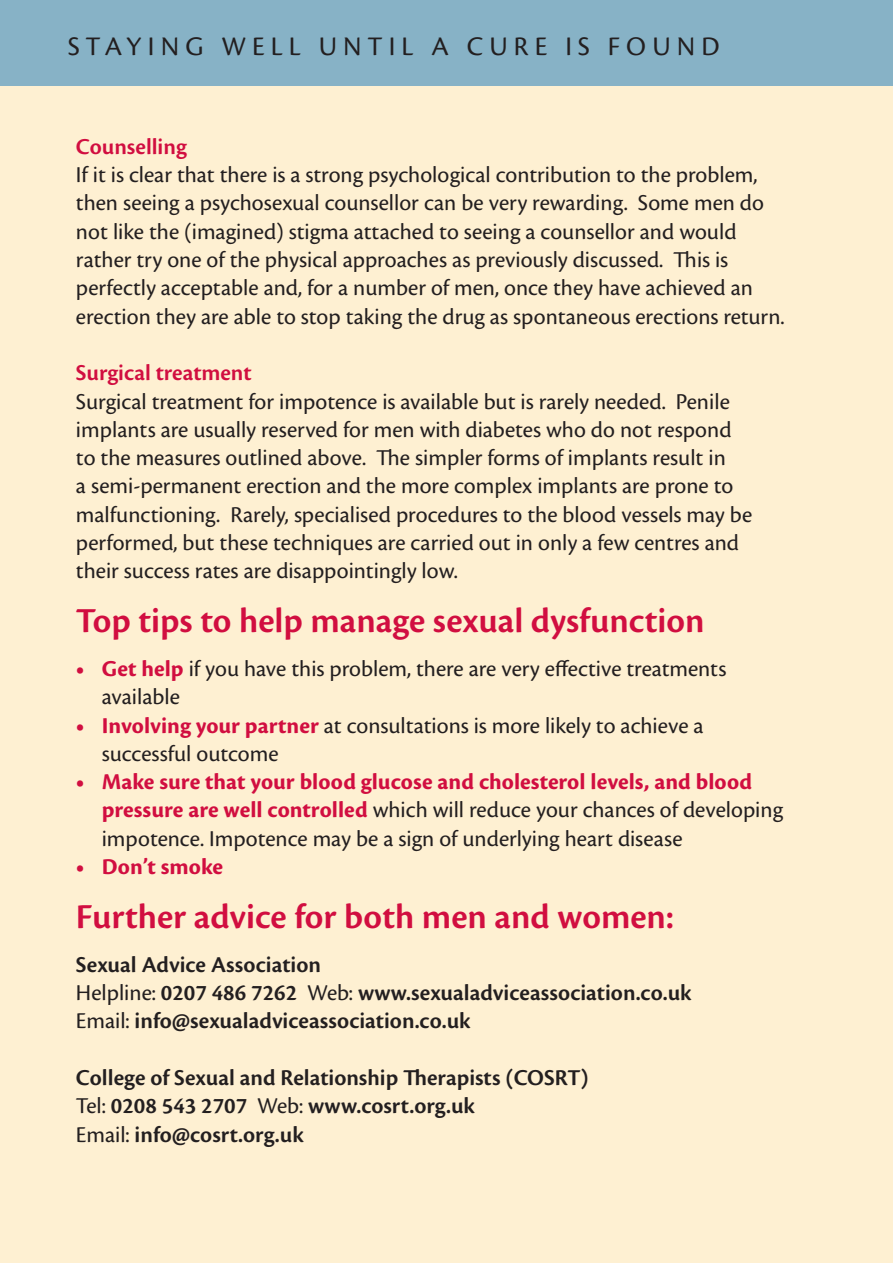
<style>
.page{position:relative;width:893px;height:1263px;background:#fef0d2}
.page>*{position:absolute;margin:0;border:0;box-sizing:border-box;transform-origin:0 0}
.Head{font:600 36.45px "Cronos Pro";color:#d10e40}
.t1{font:27.9px "Cronos Pro";letter-spacing:.22em;color:#231f20}
.t2{font:23.55px/28.3px "Cronos Pro";color:#231f20}
.t3{font:600 23.55px/28.3px "Cronos Pro";color:#231f20}
.t4{font:600 23.55px "Cronos Pro";color:#d10e40}
.t5{font:700 23.55px "Cronos Pro";color:#d10e40}
.s1{font-weight:700;color:#d10e40}
.s2{font-weight:400}
</style>
<div class="page">
<div style="left:0;top:0;width:893px;height:85px;background:#87b2c6"></div>
<p class="t1" style="left:68px;top:30px;width:653px">STAYING WELL UNTIL A CURE IS FOUND</p>
<p class="t4" style="left:76px;top:133px;width:112px">Counselling</p>
<p class="t2" style="left:76px;top:160px;width:710px">If it is clear that there is a strong psychological contribution to the problem, then seeing a psychosexual counsellor can be very rewarding. Some men do not like the (imagined) stigma attached to seeing a counsellor and would rather try one of the physical approaches as previously discussed. This is perfectly acceptable and, for a number of men, once they have achieved an erection they are able to stop taking the drug as spontaneous erections return.</p>
<p class="t4" style="left:76px;top:359px;width:177px">Surgical treatment</p>
<p class="t2" style="left:76px;top:387px;width:678px">Surgical treatment for impotence is available but is rarely needed. Penile implants are usually reserved for men with diabetes who do not respond to the measures outlined above. The simpler forms of implants result in<br>a semi-permanent erection and the more complex implants are prone to malfunctioning. Rarely, specialised procedures to the blood vessels may be performed, but these techniques are carried out in only a few centres and their success rates are disappointingly low.</p>
<p class="Head" style="left:76px;top:600px;width:630px">Top tips to help manage sexual dysfunction</p>
<p class="t2" style="left:102px;top:654px;width:626px;text-indent:-26px"><span class="s1">• Get help</span> if you have this problem, there are very effective treatments available</p>
<p class="t2" style="left:102px;top:711px;width:603px;text-indent:-26px"><span class="s1">• Involving your partner</span> at consultations is more likely to achieve a successful outcome</p>
<p class="t2" style="left:102px;top:768px;width:683px;text-indent:-26px"><span class="s1">• Make sure that your blood glucose and cholesterol levels, and blood pressure are well controlled</span> which will reduce your chances of developing impotence. Impotence may be a sign of underlying heart disease</p>
<p class="t5" style="left:76px;top:853px;width:149px">• Don’t smoke</p>
<p class="Head" style="left:76px;top:895px;width:599px">Further advice for both men and women:</p>
<p class="t3" style="left:76px;top:950px;width:247px">Sexual Advice Association</p>
<p class="t3" style="left:76px;top:979px;width:617px"><span class="s2">Helpline:</span> 0207 486 7262 <span class="s2">Web:</span> www.sexualadviceassociation.co.uk<br><span class="s2">Email:</span> info@sexualadviceassociation.co.uk</p>
<p class="t3" style="left:76px;top:1064px;width:514px">College of Sexual and Relationship Therapists (COSRT)</p>
<p class="t3" style="left:76px;top:1092px;width:400px"><span class="s2">Tel:</span> 0208 543 2707 <span class="s2">Web:</span> www.cosrt.org.uk</p>
<p class="t3" style="left:76px;top:1120px;width:229px"><span class="s2">Email:</span> info@cosrt.org.uk</p>
</div>
